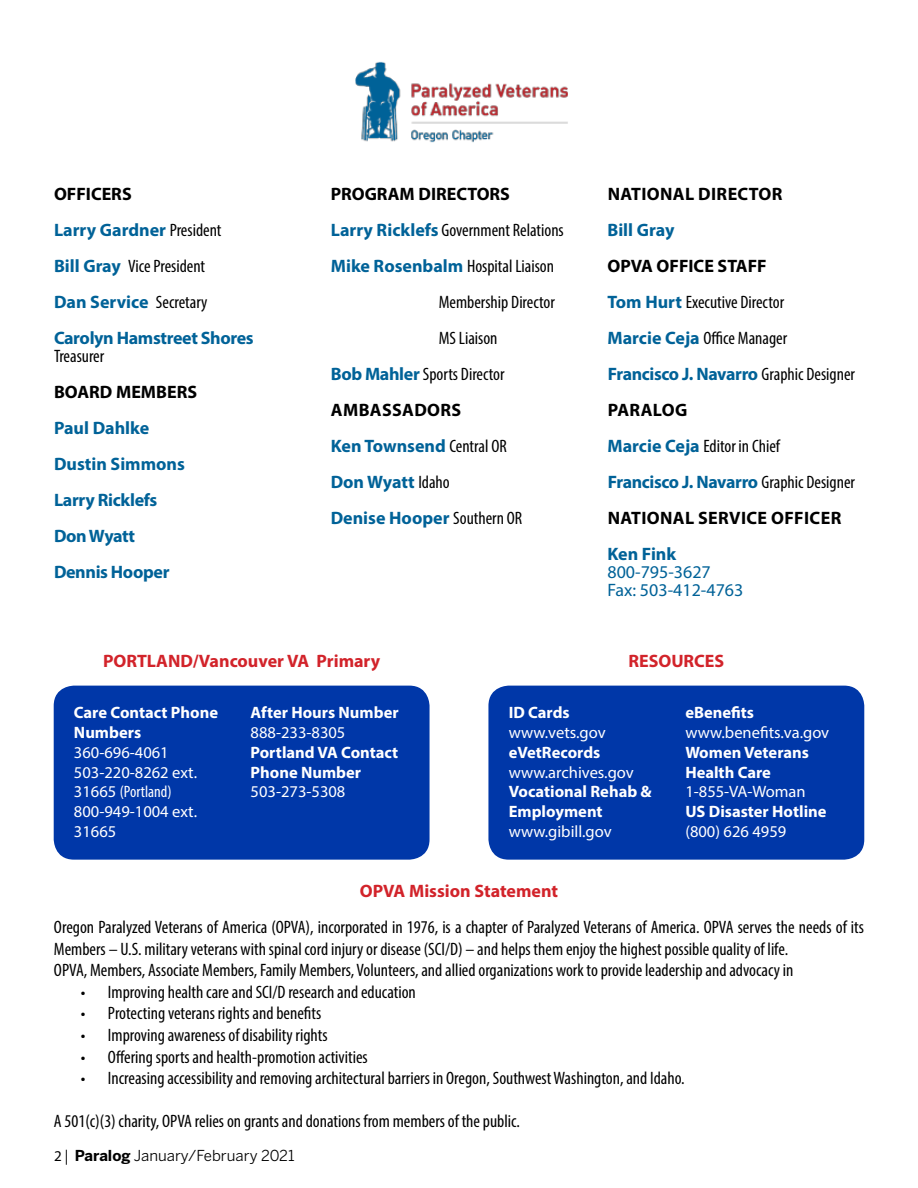
<style>
.page{position:relative;width:918px;height:1188px;background:#fff}
.page>*{position:absolute;margin:0;border:0;box-sizing:border-box;transform-origin:0 0}
.t1{font:condensed 18px/36px "Myriad Pro";color:#000}
.t2{font:700 18px/36px "Myriad Pro";color:#006298}
.t3{font:700 18px "Myriad Pro";color:#d2232a}
.t4{font:700 18px "Myriad Pro";letter-spacing:.005em;color:#000}
.t5{font:18px/18px "Myriad Pro";color:#006298}
.t6{font:16.5px/19.8px "Myriad Pro";color:#fff}
.t7{font:700 16.5px/19.8px "Myriad Pro";color:#fff}
.t8{font:15px "Benton Sans";color:#000}
.s1{color:#000}
.s2{font-weight:400;font-stretch:condensed;color:#000}
.s3{font-weight:700;font-stretch:normal;color:#006298}
.s4{font-weight:700;font-stretch:normal}
.s5{font-stretch:condensed}
.s6{font-family:"Myriad Pro"}
.s7{font-weight:700}
</style>
<div class="page">
<img style="left:355px;top:61px;width:213px;height:82px">
<div style="left:54px;top:686px;width:376px;height:174px;background:#0037a8;border-radius:20px"></div>
<div style="left:488px;top:686px;width:376px;height:174px;background:#0037a8;border-radius:20px"></div>
<p class="t2" style="left:54px;top:176px;width:201px"><span class="s1">OFFICERS<br></span>Larry Gardner <span class="s2">President<br></span>Bill Gray <span class="s2">Vice President<br></span>Dan Service <span class="s2">Secretary<br></span>Carolyn Hamstreet Shores</p>
<p class="t1" style="left:54px;top:338px;width:52px">Treasurer</p>
<p class="t4" style="left:54px;top:381px;width:145px">BOARD MEMBERS</p>
<p class="t2" style="left:54px;top:410px;width:133px">Paul Dahlke<br>Dustin Simmons<br>Larry Ricklefs<br>Don Wyatt<br>Dennis Hooper</p>
<p class="t4" style="left:331px;top:183px;width:181px">PROGRAM DIRECTORS</p>
<p class="t1" style="left:331px;top:212px;width:235px"><span class="s3">Larry Ricklefs</span> Government Relations</p>
<p class="t1" style="left:331px;top:248px;width:225px"><span class="s3">Mike Rosenbalm</span> Hospital Liaison</p>
<p class="t1" style="left:439px;top:284px;width:118px">Membership Director</p>
<p class="t1" style="left:439px;top:320px;width:60px">MS Liaison</p>
<p class="t1" style="left:331px;top:356px;width:175px"><span class="s3">Bob Mahler</span> Sports Director</p>
<p class="t4" style="left:331px;top:399px;width:132px">AMBASSADORS</p>
<p class="t2" style="left:331px;top:428px;width:178px">Ken Townsend <span class="s2">Central OR</span></p>
<p class="t2" style="left:331px;top:464px;width:121px">Don Wyatt <span class="s2">Idaho</span></p>
<p class="t2" style="left:331px;top:500px;width:193px">Denise Hooper <span class="s2">Southern OR</span></p>
<p class="t4" style="left:608px;top:183px;width:176px">NATIONAL DIRECTOR</p>
<p class="t2" style="left:608px;top:212px;width:69px">Bill Gray</p>
<p class="t1" style="left:607px;top:248px;width:249px"><span class="s4">OPVA OFFICE STAFF<br></span><span class="s3">Tom Hurt</span> Executive Director<br><span class="s3">Marcie Ceja</span> Office Manager<br><span class="s3">Francisco J. Navarro</span> Graphic Designer<br><span class="s4">PARALOG<br></span><span class="s3">Marcie Ceja</span> Editor in Chief<br><span class="s3">Francisco J. Navarro</span> Graphic Designer<br><span class="s4">NATIONAL SERVICE OFFICER</span></p>
<p class="t2" style="left:607px;top:536px;width:70px">Ken Fink</p>
<p class="t5" style="left:607px;top:563px;width:137px">800-795-3627<br>Fax: 503-412-4763</p>
<p class="t3" style="left:103px;top:649px;width:279px">PORTLAND/Vancouver VA Primary</p>
<p class="t3" style="left:628px;top:649px;width:97px">RESOURCES</p>
<p class="t7" style="left:74px;top:702px;width:146px">Care Contact Phone<br>Numbers</p>
<p class="t6" style="left:74px;top:742px;width:125px">360-696-4061<br>503-220-8262 ext.<br>31665 <span class="s5">(Portland)<br></span>800-949-1004 ext.<br>31665</p>
<p class="t7" style="left:251px;top:702px;width:150px">After Hours Number</p>
<p class="t6" style="left:251px;top:722px;width:96px">888-233-8305</p>
<p class="t7" style="left:251px;top:742px;width:149px">Portland VA Contact<br>Phone Number</p>
<p class="t6" style="left:251px;top:782px;width:96px">503-273-5308</p>
<p class="t7" style="left:509px;top:702px;width:63px">ID Cards</p>
<p class="t6" style="left:509px;top:722px;width:98px">www.vets.gov</p>
<p class="t7" style="left:509px;top:742px;width:93px">eVetRecords</p>
<p class="t6" style="left:509px;top:762px;width:127px">www.archives.gov</p>
<p class="t7" style="left:509px;top:781px;width:145px">Vocational Rehab &amp;<br>Employment</p>
<p class="t6" style="left:509px;top:821px;width:104px">www.gibill.gov</p>
<p class="t7" style="left:685px;top:702px;width:70px">eBenefits</p>
<p class="t6" style="left:685px;top:722px;width:145px">www.benefits.va.gov</p>
<p class="t7" style="left:685px;top:742px;width:125px">Women Veterans<br>Health Care</p>
<p class="t6" style="left:685px;top:782px;width:122px">1-855-VA-Woman</p>
<p class="t7" style="left:685px;top:801px;width:143px">US Disaster Hotline</p>
<p class="t6" style="left:685px;top:821px;width:103px">(800) 626 4959</p>
<p class="t3" style="left:360px;top:879px;width:200px">OPVA Mission Statement</p>
<p class="t1" style="left:54px;top:916px;width:812px;line-height:21.6px">Oregon Paralyzed Veterans of America (OPVA), incorporated in 1976, is a chapter of Paralyzed Veterans of America. OPVA serves the needs of its<br>Members – U.S. military veterans with spinal cord injury or disease (SCI/D) – and helps them enjoy the highest possible quality of life.<br>OPVA, Members, Associate Members, Family Members, Volunteers, and allied organizations work to provide leadership and advocacy in</p>
<p class="t1" style="left:81px;top:974px;width:336px">• Improving health care and SCI/D research and education</p>
<p class="t1" style="left:81px;top:995px;width:242px">• Protecting veterans rights and benefits</p>
<p class="t1" style="left:81px;top:1017px;width:248px">• Improving awareness of disability rights</p>
<p class="t1" style="left:81px;top:1038px;width:288px">• Offering sports and health-promotion activities</p>
<p class="t1" style="left:81px;top:1060px;width:605px">• Increasing accessibility and removing architectural barriers in Oregon, Southwest Washington, and Idaho.</p>
<p class="t1" style="left:54px;top:1103px;width:468px">A 501(c)(3) charity, OPVA relies on grants and donations from members of the public.</p>
<p class="t8" style="left:54px;top:1147px;width:242px"><span class="s6">2 |</span> <span class="s7">Paralog</span> January/February 2021</p>
</div>
